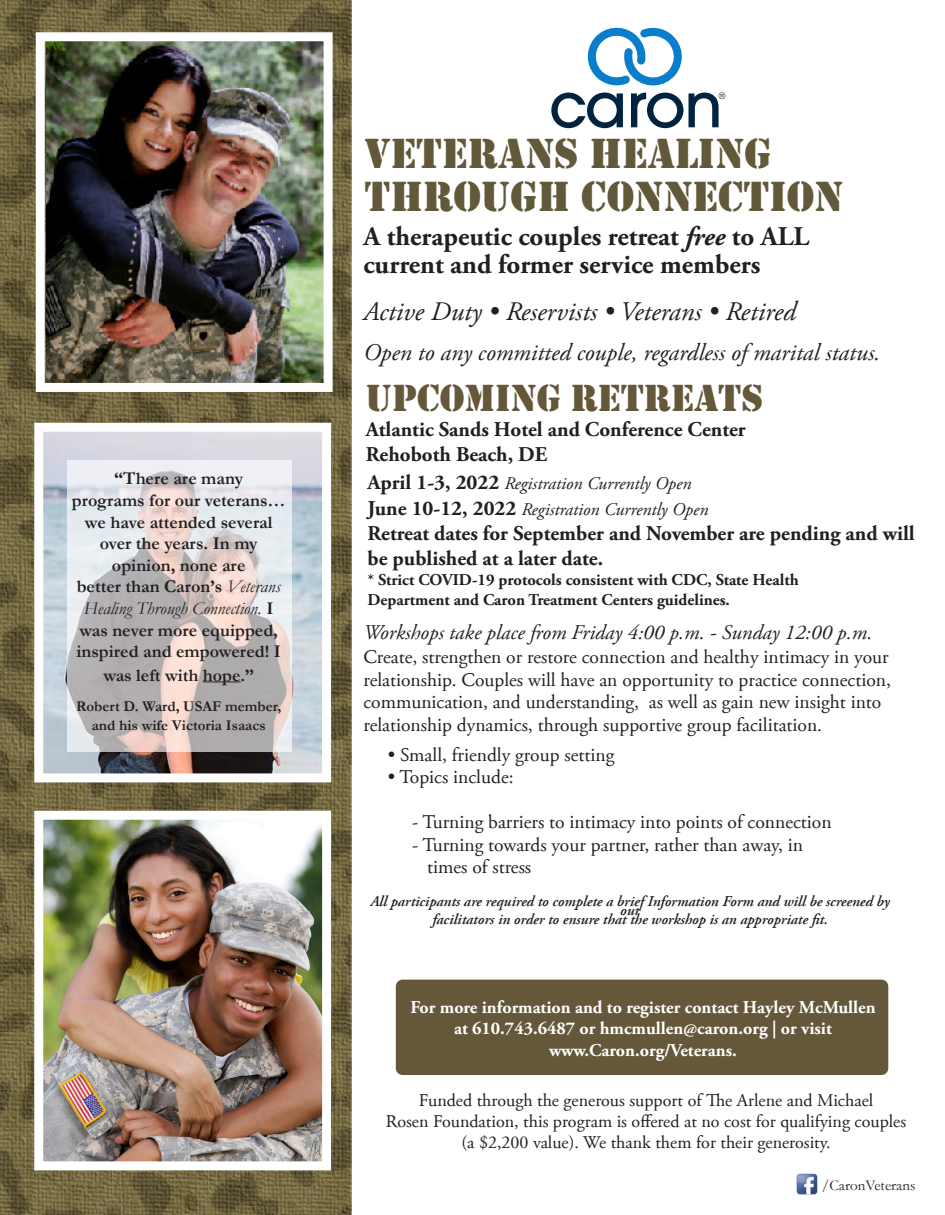
<style>
.page{position:relative;width:945px;height:1215px;background:#fff}
.page>*{position:absolute;margin:0;border:0;box-sizing:border-box;transform-origin:0 0}
.t1{font:43.5px/43.5px "Stencil";color:#62593a}
.t2{font:39px "Stencil";color:#65583a}
.t3{font:700 27px/28.5px "Adobe Garamond Pro";color:#231f20}
.t4{font:italic 27px "Adobe Garamond Pro";color:#231f20}
.t5{font:italic 24px "Adobe Garamond Pro";color:#231f20}
.t6{font:700 21px/25.2px "Adobe Garamond Pro";color:#231f20}
.t7{font:italic 21px "Adobe Garamond Pro";color:#231f20}
.t8{font:19.5px/22.5px "Adobe Garamond Pro";color:#231f20}
.t9{font:700 18px/21.6px "Garamond";color:#231f20;text-align:center}
.t10{font:18px/21px "Adobe Garamond Pro";color:#231f20;text-align:center}
.t11{font:700 18px/21.6px "Adobe Garamond Pro";color:#fff;text-align:center}
.t12{font:italic 18px "Adobe Garamond Pro";color:#231f20}
.t13{font:700 16.5px/19.8px "Adobe Garamond Pro";color:#231f20}
.t14{font:italic 600 15px "Adobe Garamond Pro";color:#231f20}
.t15{font:700 15px/19.5px "Garamond";color:#231f20;text-align:center}
.t16{font:15px "Garamond";color:#231f20}
.s1{font-weight:400;font-style:italic}
.s2{font-style:italic}
.s3{font-weight:700;font-style:normal;font-size:21px}
</style>
<div class="page">
<img style="left:0;top:0;width:352px;height:1215px">
<div style="left:396px;top:980px;width:492px;height:95px;background:#65583a;border-radius:7px"></div>
<img style="left:44px;top:433px;width:277px;height:339px">
<div style="left:34px;top:423px;width:297px;height:359px;border:9px solid #fff"></div>
<img style="left:44px;top:821px;width:277px;height:339px">
<div style="left:34px;top:811px;width:297px;height:359px;border:9px solid #fff"></div>
<img style="left:46px;top:42px;width:277px;height:340px">
<div style="left:36px;top:32px;width:297px;height:360px;border:9px solid #fff"></div>
<svg style="left:68px;top:460px;width:224px;height:291px;background:#d3cdcd"></svg>
<hr style="left:203px;top:681px;width:38px;height:1px;background:#231f20">
<img style="left:796px;top:1173px;width:22px;height:22px">
<svg style="left:551px;top:28px;width:174px;height:100px"></svg>
<p class="t9" style="left:72px;top:468px;width:215px">“There are many<br>programs for our veterans… we have attended several over the years. In my opinion, none are<br>better than Caron’s <span class="s1">Veterans<br>Healing Through Connection.</span> I was never more equipped, inspired and empowered! I</p>
<p class="t9" style="left:103px;top:664px;width:152px">was left with hope.”</p>
<p class="t15" style="left:76px;top:696px;width:207px">Robert D. Ward, USAF member, and his wife Victoria Isaacs</p>
<p class="t1" style="left:364px;top:132px;width:480px">VETERANS HEALING<br>THROUGH CONNECTION</p>
<p class="t3" style="left:363px;top:223px;width:447px">A therapeutic couples retreat <span class="s2">free</span> to ALL current and former service members</p>
<p class="t4" style="left:363px;top:295px;width:434px">Active Duty • Reservists • Veterans • Retired</p>
<p class="t5" style="left:363px;top:338px;width:518px">Open to any committed couple, regardless of marital status.</p>
<p class="t2" style="left:366px;top:375px;width:152px">UPCOMING</p>
<p class="t2" style="left:571px;top:375px;width:25px">RETREATS</p>
<p class="t6" style="left:366px;top:417px;width:381px">Atlantic Sands Hotel and Conference Center</p>
<p class="t6" style="left:366px;top:442px;width:183px">Rehoboth Beach, DE</p>
<p class="t12" style="left:368px;top:473px;width:325px"><span class="s3">April 1-3, 2022</span> Registration Currently Open</p>
<p class="t12" style="left:368px;top:498px;width:342px"><span class="s3">June 10-12, 2022</span> Registration Currently Open</p>
<p class="t6" style="left:368px;top:521px;width:549px">Retreat dates for September and November are pending and will be published at a later date.</p>
<p class="t13" style="left:368px;top:570px;width:433px">* Strict COVID-19 protocols consistent with CDC, State Health<br>Department and Caron Treatment Centers guidelines.</p>
<p class="t7" style="left:363px;top:619px;width:510px">Workshops take place from Friday 4:00 p.m. - Sunday 12:00 p.m.</p>
<p class="t8" style="left:363px;top:646px;width:529px">Create, strengthen or restore connection and healthy intimacy in your relationship. Couples will have an opportunity to practice connection, communication, and understanding, as well as gain new insight into relationship dynamics, through supportive group facilitation.</p>
<p class="t8" style="left:388px;top:744px;width:228px">• Small, friendly group setting</p>
<p class="t8" style="left:388px;top:766px;width:127px">• Topics include:</p>
<p class="t8" style="left:412px;top:811px;width:421px">- Turning barriers to intimacy into points of connection</p>
<p class="t8" style="left:427px;top:834px;width:377px;text-indent:-15px">- Turning towards your partner, rather than away, in times of stress</p>
<p class="t14" style="left:370px;top:893px;width:521px">All participants are required to complete a brief Information Form and will be screened by</p>
<p class="t14" style="left:620px;top:902px;width:21px">our</p>
<p class="t14" style="left:432px;top:911px;width:397px">facilitators in order to ensure that the workshop is an appropriate fit.</p>
<p class="t11" style="left:410px;top:996px;width:467px">For more information and to register contact Hayley McMullen at 610.743.6487 or hmcmullen@caron.org | or visit www.Caron.org/Veterans.</p>
<p class="t10" style="left:386px;top:1091px;width:522px">Funded through the generous support of The Arlene and Michael<br>Rosen Foundation, this program is offered at no cost for qualifying couples (a $2,200 value). We thank them for their generosity.</p>
<p class="t16" style="left:822px;top:1175px;width:95px">/CaronVeterans</p>
</div>
